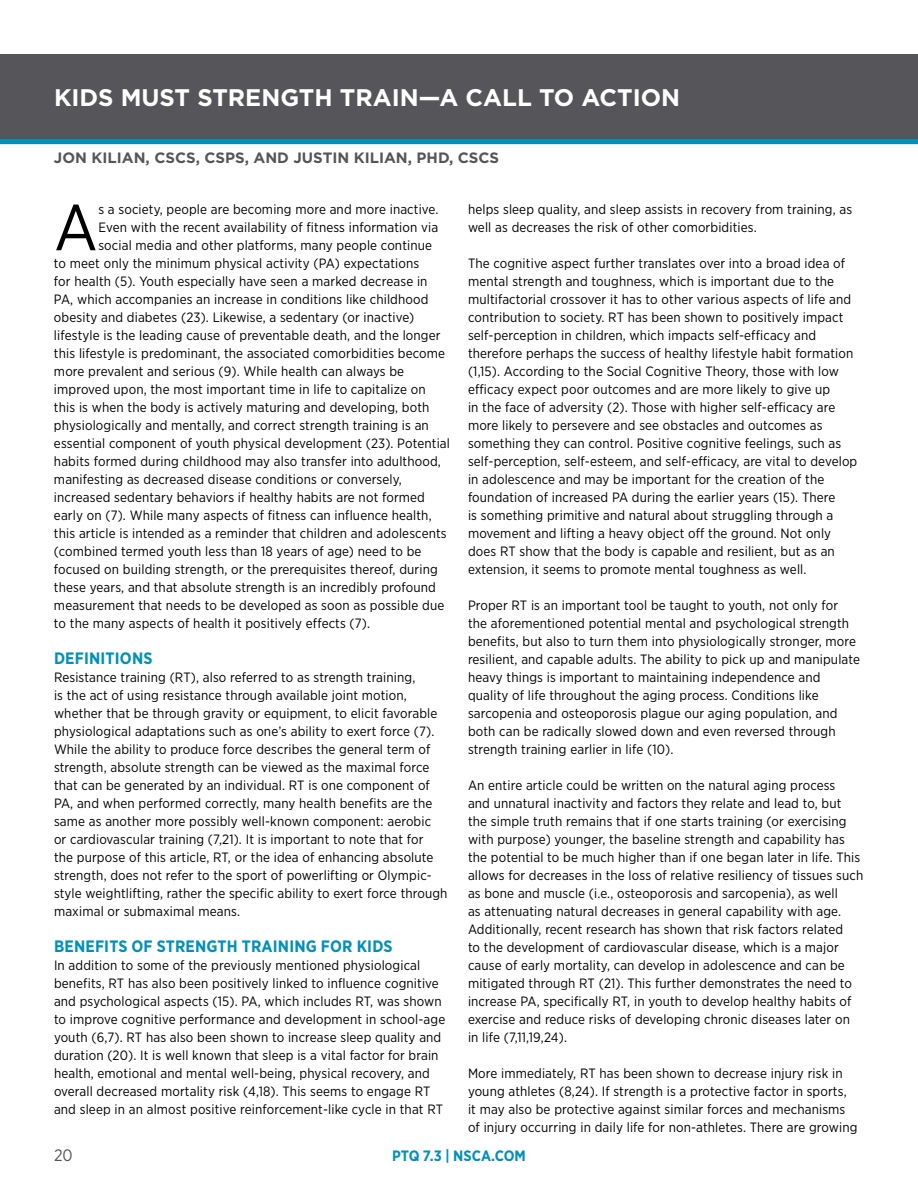
<style>
.page{position:relative;width:918px;height:1188px;background:#fff}
.page>*{position:absolute;margin:0;border:0;box-sizing:border-box;transform-origin:0 0}
.t1{font:64.95px "Gotham Narrow";color:#000}
.t2{font:700 24px "Gotham";color:#fff}
.t3{font:700 16.5px "Gotham Narrow";letter-spacing:.01em;color:#0090ba}
.t4{font:16.5px "Gotham Narrow";color:#56565a}
.t5{font:700 15px "Gotham";color:#56565a}
.t6{font:700 15px "Gotham Narrow";color:#0090ba}
.t7{font:13.5px/18px "Gotham Narrow";letter-spacing:.01em;color:#000}
</style>
<div class="page">
<div style="left:0;top:138px;width:918px;height:6px;background:#0090ba"></div>
<div style="left:0;top:54px;width:918px;height:84px;background:#56565a"></div>
<h2 class="t2" style="left:54px;top:81px;width:628px">KIDS MUST STRENGTH TRAIN—A CALL TO ACTION</h2>
<p class="t5" style="left:54px;top:148px;width:447px">JON KILIAN, CSCS, CSPS, AND JUSTIN KILIAN, PHD, CSCS</p>
<h1 class="t1" style="left:54px;top:187px;width:45px">A</h1>
<p class="t7" style="left:98px;top:200px;width:342px">s a society, people are becoming more and more inactive.</p>
<p class="t7" style="left:98px;top:218px;width:341px">Even with the recent availability of fitness information via</p>
<p class="t7" style="left:98px;top:236px;width:335px">social media and other platforms, many people continue</p>
<p class="t7" style="left:54px;top:254px;width:367px">to meet only the minimum physical activity (PA) expectations</p>
<p class="t7" style="left:54px;top:272px;width:375px">for health (5). Youth especially have seen a marked decrease in</p>
<p class="t7" style="left:54px;top:290px;width:376px">PA, which accompanies an increase in conditions like childhood</p>
<p class="t7" style="left:54px;top:308px;width:362px">obesity and diabetes (23). Likewise, a sedentary (or inactive)</p>
<p class="t7" style="left:54px;top:326px;width:388px">lifestyle is the leading cause of preventable death, and the longer</p>
<p class="t7" style="left:54px;top:344px;width:393px">this lifestyle is predominant, the associated comorbidities become</p>
<p class="t7" style="left:54px;top:362px;width:352px">more prevalent and serious (9). While health can always be</p>
<p class="t7" style="left:54px;top:380px;width:373px">improved upon, the most important time in life to capitalize on</p>
<p class="t7" style="left:54px;top:398px;width:377px">this is when the body is actively maturing and developing, both</p>
<p class="t7" style="left:54px;top:416px;width:376px">physiologically and mentally, and correct strength training is an</p>
<p class="t7" style="left:54px;top:434px;width:397px">essential component of youth physical development (23). Potential</p>
<p class="t7" style="left:54px;top:452px;width:388px">habits formed during childhood may also transfer into adulthood,</p>
<p class="t7" style="left:54px;top:470px;width:349px">manifesting as decreased disease conditions or conversely,</p>
<p class="t7" style="left:54px;top:488px;width:373px">increased sedentary behaviors if healthy habits are not formed</p>
<p class="t7" style="left:54px;top:506px;width:379px">early on (7). While many aspects of fitness can influence health,</p>
<p class="t7" style="left:54px;top:524px;width:394px">this article is intended as a reminder that children and adolescents</p>
<p class="t7" style="left:54px;top:542px;width:369px">(combined termed youth less than 18 years of age) need to be</p>
<p class="t7" style="left:54px;top:560px;width:385px">focused on building strength, or the prerequisites thereof, during</p>
<p class="t7" style="left:54px;top:578px;width:383px">these years, and that absolute strength is an incredibly profound</p>
<p class="t7" style="left:54px;top:596px;width:392px">measurement that needs to be developed as soon as possible due</p>
<p class="t7" style="left:54px;top:614px;width:318px">to the many aspects of health it positively effects (7).</p>
<p class="t3" style="left:54px;top:648px;width:100px">DEFINITIONS</p>
<p class="t7" style="left:54px;top:668px;width:395px">Resistance training (RT), also referred to as strength training,<br>is the act of using resistance through available joint motion, whether that be through gravity or equipment, to elicit favorable physiological adaptations such as one’s ability to exert force (7).<br>While the ability to produce force describes the general term of strength, absolute strength can be viewed as the maximal force that can be generated by an individual. RT is one component of PA, and when performed correctly, many health benefits are the same as another more possibly well-known component: aerobic<br>or cardiovascular training (7,21). It is important to note that for<br>the purpose of this article, RT, or the idea of enhancing absolute strength, does not refer to the sport of powerlifting or Olympic&shy;style weightlifting, rather the specific ability to exert force through maximal or submaximal means.</p>
<p class="t3" style="left:54px;top:936px;width:340px">BENEFITS OF STRENGTH TRAINING FOR KIDS</p>
<p class="t7" style="left:54px;top:956px;width:393px">In addition to some of the previously mentioned physiological benefits, RT has also been positively linked to influence cognitive and psychological aspects (15). PA, which includes RT, was shown to improve cognitive performance and development in school-age youth (6,7). RT has also been shown to increase sleep quality and duration (20). It is well known that sleep is a vital factor for brain health, emotional and mental well-being, physical recovery, and overall decreased mortality risk (4,18). This seems to engage RT and sleep in an almost positive reinforcement-like cycle in that RT</p>
<p class="t7" style="left:468px;top:200px;width:386px">helps sleep quality, and sleep assists in recovery from training, as well as decreases the risk of other comorbidities.</p>
<p class="t7" style="left:468px;top:254px;width:391px">The cognitive aspect further translates over into a broad idea of mental strength and toughness, which is important due to the multifactorial crossover it has to other various aspects of life and contribution to society. RT has been shown to positively impact self-perception in children, which impacts self-efficacy and therefore perhaps the success of healthy lifestyle habit formation (1,15). According to the Social Cognitive Theory, those with low efficacy expect poor outcomes and are more likely to give up<br>in the face of adversity (2). Those with higher self-efficacy are more likely to persevere and see obstacles and outcomes as something they can control. Positive cognitive feelings, such as self-perception, self-esteem, and self-efficacy, are vital to develop in adolescence and may be important for the creation of the foundation of increased PA during the earlier years (15). There<br>is something primitive and natural about struggling through a movement and lifting a heavy object off the ground. Not only does RT show that the body is capable and resilient, but as an extension, it seems to promote mental toughness as well.</p>
<p class="t7" style="left:468px;top:596px;width:394px">Proper RT is an important tool be taught to youth, not only for the aforementioned potential mental and psychological strength benefits, but also to turn them into physiologically stronger, more resilient, and capable adults. The ability to pick up and manipulate heavy things is important to maintaining independence and quality of life throughout the aging process. Conditions like sarcopenia and osteoporosis plague our aging population, and both can be radically slowed down and even reversed through strength training earlier in life (10).</p>
<p class="t7" style="left:468px;top:776px;width:397px">An entire article could be written on the natural aging process<br>and unnatural inactivity and factors they relate and lead to, but the simple truth remains that if one starts training (or exercising with purpose) younger, the baseline strength and capability has the potential to be much higher than if one began later in life. This allows for decreases in the loss of relative resiliency of tissues such as bone and muscle (i.e., osteoporosis and sarcopenia), as well<br>as attenuating natural decreases in general capability with age.<br>Additionally, recent research has shown that risk factors related<br>to the development of cardiovascular disease, which is a major cause of early mortality, can develop in adolescence and can be mitigated through RT (21). This further demonstrates the need to increase PA, specifically RT, in youth to develop healthy habits of exercise and reduce risks of developing chronic diseases later on in life (7,11,19,24).</p>
<p class="t7" style="left:468px;top:1064px;width:391px">More immediately, RT has been shown to decrease injury risk in young athletes (8,24). If strength is a protective factor in sports, it may also be protective against similar forces and mechanisms of injury occurring in daily life for non-athletes. There are growing</p>
<p class="t4" style="left:54px;top:1145px;width:20px">20</p>
<p class="t6" style="left:392px;top:1146px;width:135px">PTQ 7.3 | NSCA.COM</p>
</div>
